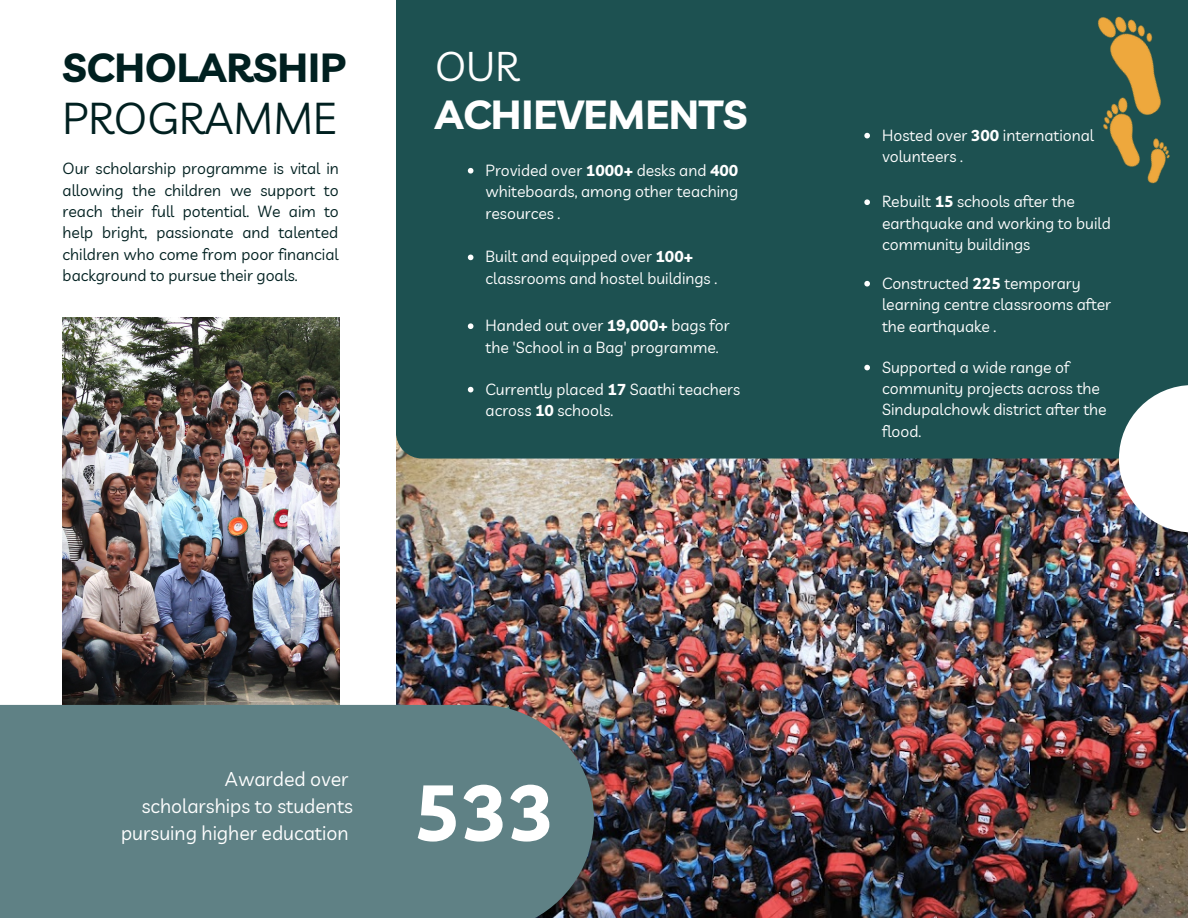
<style>
.page{position:relative;width:1188px;height:918px;background:#fff}
.page>*{position:absolute;margin:0;border:0;box-sizing:border-box;transform-origin:0 0}
.t1{font:700 78px "Livvic";color:#fff}
.t2{font:43.5px "Livvic";color:#002020}
.t3{font:700 40.5px "Livvic";color:#fff}
.t4{font:700 40.5px "Livvic";color:#002020}
.t5{font:40.5px "Livvic";color:#fff}
.t6{font:19.5px/27px "Livvic";color:#fff;text-align:right}
.t7{font:15.75px/21.3px "Livvic";color:#fff}
.t8{font:15.75px/21.3px "Livvic";color:#002020;text-align:justify}
.s1{font-weight:700}
</style>
<div class="page">
<img style="left:396px;top:459px;width:792px;height:459px">
<img style="left:62px;top:317px;width:277px;height:388px">
<div style="left:0;top:705px;width:594px;height:213px;background:#5f8185"></div>
<div style="left:396px;top:0;width:792px;height:459px;background:#1d5151"></div>
<svg style="left:1119px;top:385px;width:69px;height:147px"></svg>
<img style="left:1041px;top:0;width:147px;height:203px">
<svg style="left:468px;top:168px;width:5px;height:6px"></svg>
<svg style="left:468px;top:255px;width:5px;height:5px"></svg>
<svg style="left:864px;top:133px;width:6px;height:5px"></svg>
<svg style="left:864px;top:199px;width:6px;height:6px"></svg>
<svg style="left:468px;top:323px;width:5px;height:6px"></svg>
<svg style="left:864px;top:281px;width:6px;height:6px"></svg>
<svg style="left:864px;top:365px;width:6px;height:5px"></svg>
<svg style="left:468px;top:387px;width:5px;height:5px"></svg>
<p class="t4" style="left:63px;top:41px;width:285px">SCHOLARSHIP</p>
<p class="t2" style="left:63px;top:90px;width:276px">PROGRAMME</p>
<p class="t8" style="left:63px;top:158px;width:278px">Our scholarship programme is vital in allowing the children we support to reach their full potential. We aim to help bright, passionate and talented children who come from poor financial background to pursue their goals.</p>
<p class="t5" style="left:435px;top:40px;width:85px">OUR</p>
<p class="t3" style="left:435px;top:89px;width:314px">ACHIEVEMENTS</p>
<p class="t7" style="left:486px;top:159px;width:254px;text-align:justify">Provided over <span class="s1">1000+</span> desks and <span class="s1">400 </span>whiteboards, among other teaching resources .</p>
<p class="t7" style="left:486px;top:246px;width:233px">Built and equipped over <span class="s1">100+ </span>classrooms and hostel buildings .</p>
<p class="t7" style="left:486px;top:315px;width:246px">Handed out over <span class="s1">19,000+</span> bags for the 'School in a Bag' programme.</p>
<p class="t7" style="left:486px;top:378px;width:256px">Currently placed <span class="s1">17</span> Saathi teachers across <span class="s1">10</span> schools.</p>
<p class="t6" style="left:225px;top:766px;width:125px">Awarded over</p>
<p class="t6" style="left:121px;top:793px;width:233px">scholarships to students pursuing higher education</p>
<p class="t1" style="left:414px;top:762px;width:142px">533</p>
<p class="t7" style="left:882px;top:124px;width:213px">Hosted over <span class="s1">300</span> international volunteers .</p>
<p class="t7" style="left:882px;top:191px;width:230px">Rebuilt <span class="s1">15</span> schools after the earthquake and working to build community buildings</p>
<p class="t7" style="left:882px;top:272px;width:231px">Constructed <span class="s1">225</span> temporary learning centre classrooms after the earthquake .</p>
<p class="t7" style="left:882px;top:356px;width:226px">Supported a wide range of community projects across the<br>Sindupalchowk district after the flood.</p>
</div>
